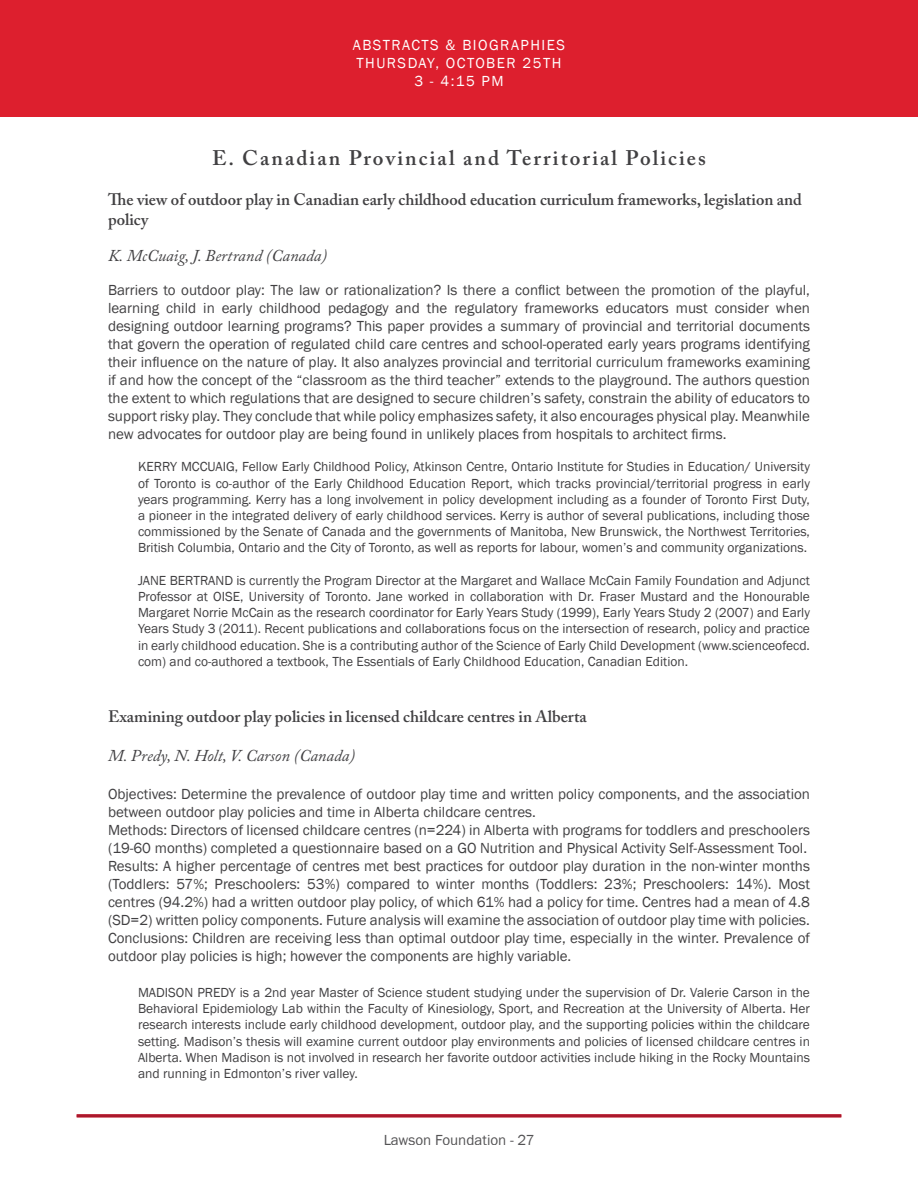
<style>
.page{position:relative;width:918px;height:1188px;background:#fff}
.page>*{position:absolute;margin:0;border:0;box-sizing:border-box;transform-origin:0 0}
.t1{font:600 21px "Adobe Caslon Pro";letter-spacing:.1em;color:#414042}
.t2{font:600 16.5px/19.8px "Adobe Caslon Pro";color:#414042}
.t3{font:italic 16.5px "Adobe Caslon Pro";color:#414042}
.t4{font:15px/18px "Franklin Gothic";color:#414042;text-align:justify}
.t5{font:15px/18px "Franklin Gothic";letter-spacing:.1em;color:#fff;text-align:center}
.t6{font:13.5px/16.2px "Franklin Gothic";color:#414042;text-align:justify}
</style>
<div class="page">
<hr style="left:77px;top:1114px;width:764px;height:3px;background:#aa182c">
<div style="left:0;top:0;width:918px;height:117px;background:#dd1f2e"></div>
<p class="t5" style="left:353px;top:36px;width:214px">ABSTRACTS &amp; BIOGRAPHIES<br>THURSDAY, OCTOBER 25TH<br>3 - 4:15 PM</p>
<h1 class="t1" style="left:212px;top:146px;width:495px">E. Canadian Provincial and Territorial Policies</h1>
<p class="t2" style="left:108px;top:189px;width:696px">The view of outdoor play in Canadian early childhood education curriculum frameworks, legislation and policy</p>
<p class="t3" style="left:108px;top:245px;width:221px">K. McCuaig, J. Bertrand (Canada)</p>
<p class="t4" style="left:108px;top:281px;width:704px">Barriers to outdoor play: The law or rationalization? Is there a conflict between the promotion of the playful, learning child in early childhood pedagogy and the regulatory frameworks educators must consider when designing outdoor learning programs? This paper provides a summary of provincial and territorial documents that govern the operation of regulated child care centres and school-operated early years programs identifying their influence on the nature of play. It also analyzes provincial and territorial curriculum frameworks examining if and how the concept of the “classroom as the third teacher” extends to the playground. The authors question the extent to which regulations that are designed to secure children’s safety, constrain the ability of educators to support risky play. They conclude that while policy emphasizes safety, it also encourages physical play. Meanwhile new advocates for outdoor play are being found in unlikely places from hospitals to architect firms.</p>
<p class="t6" style="left:138px;top:459px;width:674px">KERRY MCCUAIG, Fellow Early Childhood Policy, Atkinson Centre, Ontario Institute for Studies in Education/ University of Toronto is co-author of the Early Childhood Education Report, which tracks provincial/territorial progress in early years programming. Kerry has a long involvement in policy development including as a founder of Toronto First Duty, a pioneer in the integrated delivery of early childhood services. Kerry is author of several publications, including those commissioned by the Senate of Canada and the governments of Manitoba, New Brunswick, the Northwest Territories, British Columbia, Ontario and the City of Toronto, as well as reports for labour, women’s and community organizations.</p>
<p class="t6" style="left:138px;top:573px;width:674px">JANE BERTRAND is currently the Program Director at the Margaret and Wallace McCain Family Foundation and Adjunct Professor at OISE, University of Toronto. Jane worked in collaboration with Dr. Fraser Mustard and the Honourable Margaret Norrie McCain as the research coordinator for Early Years Study (1999), Early Years Study 2 (2007) and Early Years Study 3 (2011). Recent publications and collaborations focus on the intersection of research, policy and practice in early childhood education. She is a contributing author of the Science of Early Child Development (www.scienceofecd. com) and co-authored a textbook, The Essentials of Early Childhood Education, Canadian Edition.</p>
<p class="t2" style="left:108px;top:706px;width:480px">Examining outdoor play policies in licensed childcare centres in Alberta</p>
<p class="t3" style="left:108px;top:746px;width:249px">M. Predy, N. Holt, V. Carson (Canada)</p>
<p class="t4" style="left:108px;top:785px;width:704px;text-align:left">Objectives: Determine the prevalence of outdoor play time and written policy components, and the association between outdoor play policies and time in Alberta childcare centres.<br>Methods: Directors of licensed childcare centres (n=224) in Alberta with programs for toddlers and preschoolers (19-60 months) completed a questionnaire based on a GO Nutrition and Physical Activity Self-Assessment Tool.<br>Results: A higher percentage of centres met best practices for outdoor play duration in the non-winter months (Toddlers: 57%; Preschoolers: 53%) compared to winter months (Toddlers: 23%; Preschoolers: 14%). Most centres (94.2%) had a written outdoor play policy, of which 61% had a policy for time. Centres had a mean of 4.8 (SD=2) written policy components. Future analysis will examine the association of outdoor play time with policies.<br>Conclusions: Children are receiving less than optimal outdoor play time, especially in the winter. Prevalence of outdoor play policies is high; however the components are highly variable.</p>
<p class="t6" style="left:138px;top:985px;width:674px">MADISON PREDY is a 2nd year Master of Science student studying under the supervision of Dr. Valerie Carson in the Behavioral Epidemiology Lab within the Faculty of Kinesiology, Sport, and Recreation at the University of Alberta. Her research interests include early childhood development, outdoor play, and the supporting policies within the childcare setting. Madison’s thesis will examine current outdoor play environments and policies of licensed childcare centres in Alberta. When Madison is not involved in research her favorite outdoor activities include hiking in the Rocky Mountains and running in Edmonton’s river valley.</p>
<p class="t4" style="left:383px;top:1131px;width:153px">Lawson Foundation - 27</p>
</div>
